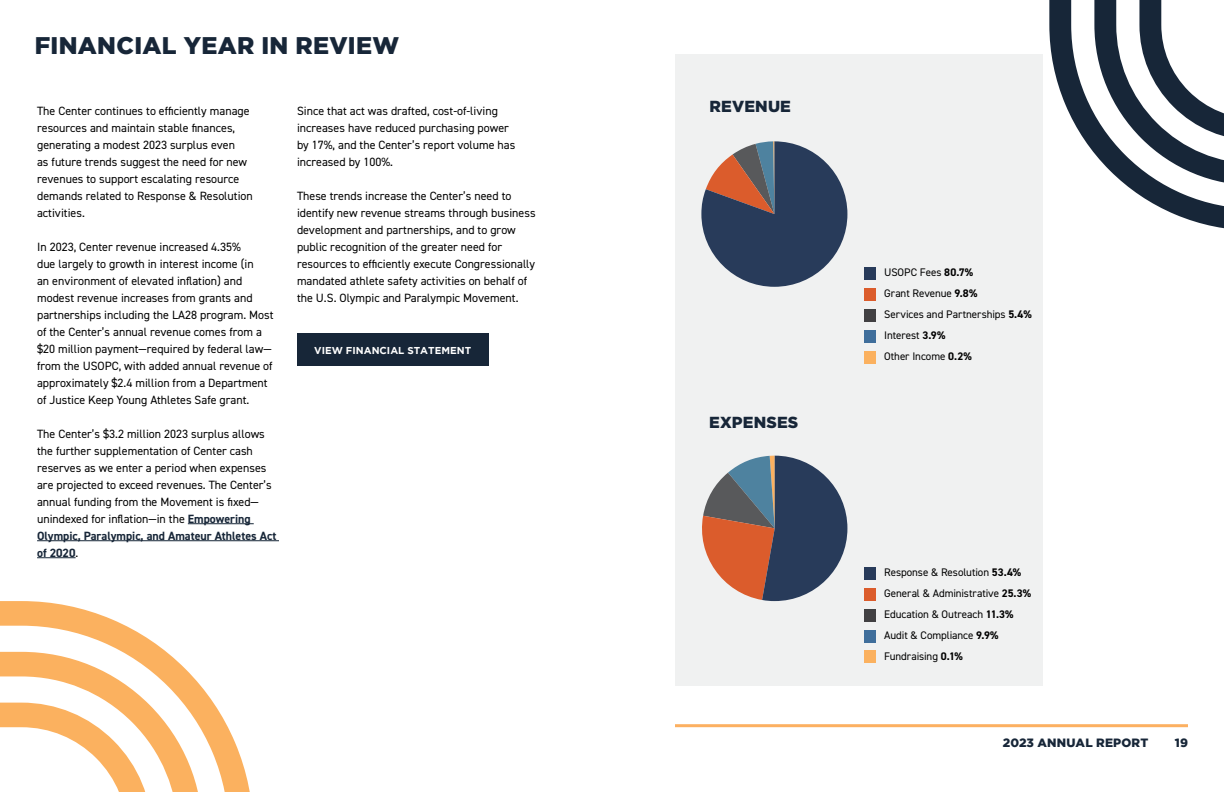
<style>
.page{position:relative;width:1224px;height:792px;background:#fff}
.page>*{position:absolute;margin:0;border:0;box-sizing:border-box;transform-origin:0 0}
.t1{font:900 24px "Gotham";letter-spacing:.015em;color:#172638}
.Subhead_-_Level_1{font:900 16px "Gotham";letter-spacing:.01em;color:#172638}
.t2{font:12px/17px "DIN2014";color:#000}
.t3{font:900 12px "Gotham";letter-spacing:.015em;color:#172638}
.t4{font:11px "DIN2014";letter-spacing:-.005em;color:#000}
.t5{font:700 10px "Gotham";color:#fff}
.s1{font-weight:700;color:#172638}
.s2{font-weight:700}
</style>
<div class="page">
<svg style="left:1049px;top:0;width:175px;height:229px"></svg>
<svg style="left:0;top:601px;width:250px;height:191px"></svg>
<hr style="left:675px;top:724px;width:513px;height:3px;background:#fcb061">
<div style="left:297px;top:333px;width:191px;height:33px;background:#172638"></div>
<hr style="left:188px;top:523px;width:66px;height:1px;background:#172638">
<hr style="left:37px;top:540px;width:242px;height:1px;background:#172638">
<hr style="left:37px;top:557px;width:39px;height:1px;background:#172638">
<div style="left:675px;top:54px;width:368px;height:631px;background:#f0f1f1"></div>
<div style="left:864px;top:268px;width:12px;height:12px;background:#283b5a"></div>
<div style="left:864px;top:288px;width:12px;height:13px;background:#db5c2c"></div>
<div style="left:864px;top:309px;width:12px;height:13px;background:#414042"></div>
<div style="left:864px;top:330px;width:12px;height:13px;background:#3f6e9b"></div>
<div style="left:864px;top:351px;width:12px;height:12px;background:#fbb15f"></div>
<div style="left:864px;top:567px;width:12px;height:13px;background:#283b5a"></div>
<div style="left:864px;top:588px;width:12px;height:13px;background:#db5c2c"></div>
<div style="left:864px;top:609px;width:12px;height:13px;background:#414042"></div>
<div style="left:864px;top:630px;width:12px;height:12px;background:#3f6e9b"></div>
<div style="left:864px;top:651px;width:12px;height:12px;background:#fbb15f"></div>
<svg style="left:702px;top:456px;width:145px;height:145px"></svg>
<svg style="left:701px;top:141px;width:146px;height:146px"></svg>
<p class="t1" style="left:35px;top:31px;width:366px">FINANCIAL YEAR IN REVIEW</p>
<p class="t2" style="left:37px;top:102px;width:217px">The Center continues to efficiently manage resources and maintain stable finances, generating a modest 2023 surplus even<br>as future trends suggest the need for new revenues to support escalating resource demands related to Response &amp; Resolution activities.</p>
<p class="t2" style="left:37px;top:238px;width:238px">In 2023, Center revenue increased 4.35%<br>due largely to growth in interest income (in<br>an environment of elevated inflation) and modest revenue increases from grants and partnerships including the LA28 program. Most of the Center’s annual revenue comes from a $20 million payment—required by federal law— from the USOPC, with added annual revenue of approximately $2.4 million from a Department of Justice Keep Young Athletes Safe grant.</p>
<p class="t2" style="left:37px;top:425px;width:241px">The Center’s $3.2 million 2023 surplus allows the further supplementation of Center cash reserves as we enter a period when expenses are projected to exceed revenues. The Center’s annual funding from the Movement is fixed— unindexed for inflation—in the <span class="s1">Empowering Olympic, Paralympic, and Amateur Athletes Act of 2020</span>.</p>
<p class="t2" style="left:297px;top:102px;width:220px">Since that act was drafted, cost-of-living increases have reduced purchasing power by 17%, and the Center’s report volume has increased by 100%.</p>
<p class="t2" style="left:297px;top:187px;width:240px">These trends increase the Center’s need to identify new revenue streams through business development and partnerships, and to grow public recognition of the greater need for resources to efficiently execute Congressionally mandated athlete safety activities on behalf of the U.S. Olympic and Paralympic Movement.</p>
<p class="t5" style="left:314px;top:344px;width:158px">VIEW FINANCIAL STATEMENT</p>
<p class="Subhead_-_Level_1" style="left:710px;top:97px;width:83px">REVENUE</p>
<p class="Subhead_-_Level_1" style="left:709px;top:413px;width:91px">EXPENSES</p>
<h3 class="t4" style="left:884px;top:266px;width:91px">USOPC Fees <span class="s2">80.7%</span></h3>
<h3 class="t4" style="left:884px;top:287px;width:95px">Grant Revenue <span class="s2">9.8%</span></h3>
<h3 class="t4" style="left:884px;top:308px;width:149px">Services and Partnerships <span class="s2">5.4%</span></h3>
<h3 class="t4" style="left:884px;top:329px;width:63px">Interest <span class="s2">3.9%</span></h3>
<h3 class="t4" style="left:884px;top:350px;width:89px">Other Income <span class="s2">0.2%</span></h3>
<h3 class="t4" style="left:884px;top:565px;width:139px">Response &amp; Resolution <span class="s2">53.4%</span></h3>
<h3 class="t4" style="left:884px;top:586px;width:148px">General &amp; Administrative <span class="s2">25.3%</span></h3>
<h3 class="t4" style="left:884px;top:607px;width:131px">Education &amp; Outreach <span class="s2">11.3%</span></h3>
<h3 class="t4" style="left:884px;top:628px;width:116px">Audit &amp; Compliance <span class="s2">9.9%</span></h3>
<h3 class="t4" style="left:884px;top:649px;width:80px">Fundraising <span class="s2">0.1%</span></h3>
<p class="t3" style="left:1003px;top:736px;width:147px">2023 ANNUAL REPORT</p>
<p class="t3" style="left:1175px;top:736px;width:15px">19</p>
</div>
